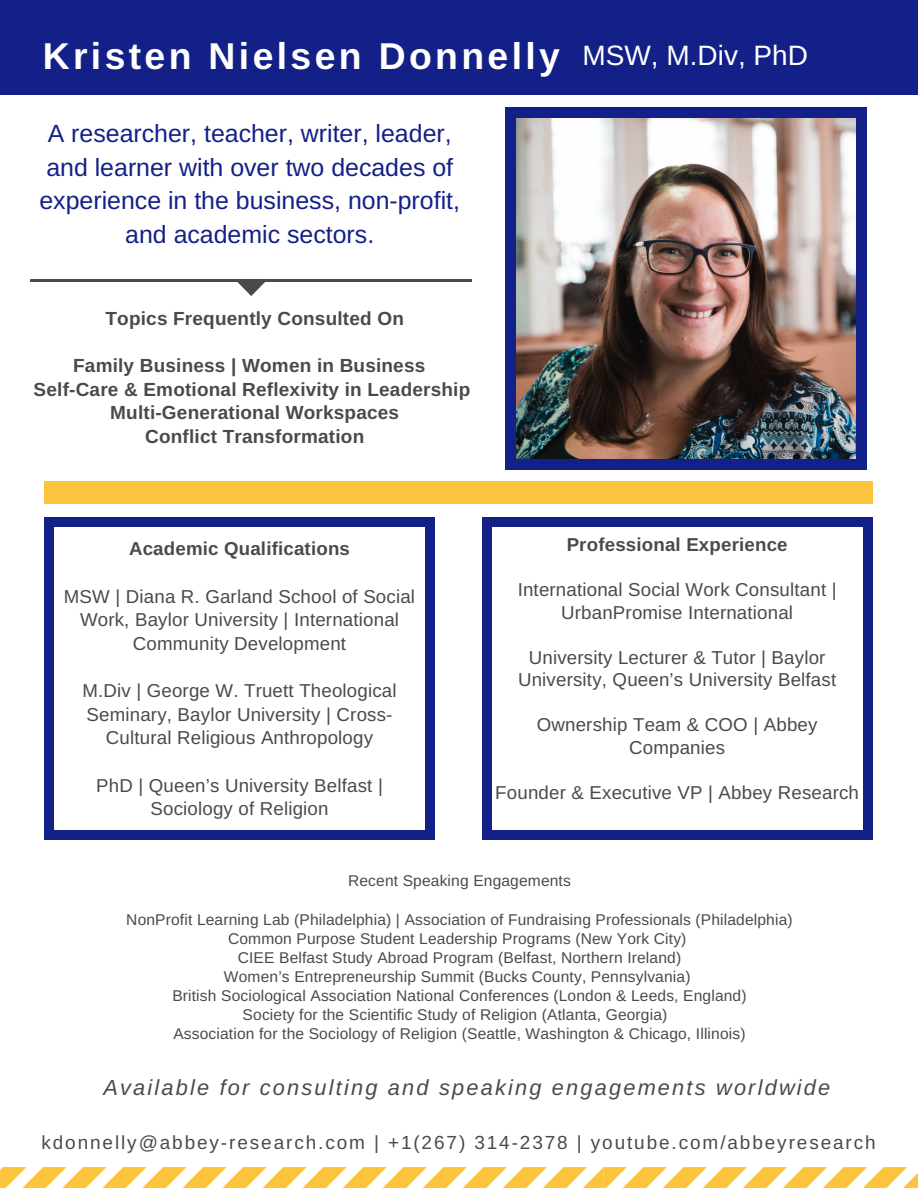
<style>
.page{position:relative;width:918px;height:1188px;background:#fff}
.page>*{position:absolute;margin:0;border:0;box-sizing:border-box;transform-origin:0 0}
.t1{font:700 37.35px "Arimo";letter-spacing:.09em;color:#fff}
.t2{font:28.05px "Arimo";color:#fff}
.t3{font:24.9px/33.8px "Arimo";color:#132087;text-align:center}
.t4{font:italic 21.75px "Arimo";letter-spacing:.1em;color:#4a4a4a}
.t5{font:700 18.9px/23.7px "Arimo";letter-spacing:.01em;color:#4a4a4a;text-align:center}
.t6{font:18.9px "Arimo";letter-spacing:.1em;color:#4a4a4a}
.t7{font:18.75px/23.7px "Arimo";letter-spacing:.01em;color:#4a4a4a;text-align:center}
.t8{font:700 18.75px "Arimo";letter-spacing:.01em;color:#4a4a4a}
.t9{font:15.6px/19.2px "Arimo";letter-spacing:.01em;color:#4a4a4a;text-align:center}
</style>
<div class="page">
<div style="left:0;top:0;width:918px;height:94px;background:#132087"></div>
<svg style="left:30px;top:279px;width:441px;height:17px"></svg>
<hr style="left:30px;top:280px;width:441px;height:2px;background:#4a4a4a">
<div style="left:863px;top:830px;width:9px;height:10px;background:#132087"></div>
<div style="left:482px;top:526px;width:10px;height:305px;background:#132087"></div>
<div style="left:482px;top:830px;width:10px;height:10px;background:#132087"></div>
<div style="left:863px;top:526px;width:9px;height:305px;background:#132087"></div>
<div style="left:491px;top:830px;width:372px;height:10px;background:#132087"></div>
<div style="left:863px;top:517px;width:9px;height:10px;background:#132087"></div>
<div style="left:482px;top:517px;width:10px;height:10px;background:#132087"></div>
<div style="left:491px;top:517px;width:372px;height:10px;background:#132087"></div>
<img style="left:516px;top:118px;width:340px;height:341px">
<svg style="left:0;top:1167px;width:918px;height:21px"></svg>
<div style="left:44px;top:482px;width:829px;height:22px;background:#fcc33c"></div>
<div style="left:425px;top:830px;width:10px;height:10px;background:#132087"></div>
<div style="left:44px;top:526px;width:10px;height:305px;background:#132087"></div>
<div style="left:44px;top:830px;width:10px;height:10px;background:#132087"></div>
<div style="left:425px;top:526px;width:10px;height:305px;background:#132087"></div>
<div style="left:54px;top:830px;width:372px;height:10px;background:#132087"></div>
<div style="left:425px;top:517px;width:10px;height:10px;background:#132087"></div>
<div style="left:44px;top:517px;width:10px;height:10px;background:#132087"></div>
<div style="left:54px;top:517px;width:372px;height:10px;background:#132087"></div>
<div style="left:856px;top:459px;width:11px;height:11px;background:#132087"></div>
<div style="left:505px;top:118px;width:11px;height:341px;background:#132087"></div>
<div style="left:505px;top:459px;width:11px;height:11px;background:#132087"></div>
<div style="left:856px;top:118px;width:11px;height:341px;background:#132087"></div>
<div style="left:515px;top:459px;width:342px;height:11px;background:#132087"></div>
<div style="left:856px;top:107px;width:11px;height:11px;background:#132087"></div>
<div style="left:505px;top:107px;width:11px;height:11px;background:#132087"></div>
<div style="left:515px;top:107px;width:342px;height:11px;background:#132087"></div>
<h1 class="t1" style="left:43px;top:35px;width:519px">Kristen Nielsen Donnelly</h1>
<h3 class="t3" style="left:39px;top:116px;width:422px">A researcher, teacher, writer, leader, and learner with over two decades of experience in the business, non-profit, and academic sectors.</h3>
<h2 class="t2" style="left:582px;top:40px;width:227px">MSW, M.Div, PhD</h2>
<p class="t5" style="left:105px;top:307px;width:300px">Topics Frequently Consulted On</p>
<p class="t5" style="left:34px;top:354px;width:438px">Family Business | Women in Business Self-Care &amp; Emotional Reflexivity in Leadership Multi-Generational Workspaces<br>Conflict Transformation</p>
<p class="t8" style="left:129px;top:538px;width:222px">Academic Qualifications</p>
<p class="t7" style="left:64px;top:584px;width:353px">MSW | Diana R. Garland School of Social<br>Work, Baylor University | International<br>Community Development</p>
<p class="t7" style="left:82px;top:679px;width:316px">M.Div | George W. Truett Theological<br>Seminary, Baylor University | Cross-<br>Cultural Religious Anthropology</p>
<p class="t7" style="left:96px;top:773px;width:288px">PhD | Queen’s University Belfast |<br>Sociology of Religion</p>
<p class="t8" style="left:567px;top:534px;width:222px">Professional Experience</p>
<p class="t7" style="left:518px;top:579px;width:320px;line-height:22.5px">International Social Work Consultant |<br>UrbanPromise International</p>
<p class="t7" style="left:518px;top:646px;width:320px;line-height:22.5px">University Lecturer &amp; Tutor | Baylor<br>University, Queen’s University Belfast</p>
<p class="t7" style="left:537px;top:714px;width:282px;line-height:22.5px">Ownership Team &amp; COO | Abbey<br>Companies</p>
<p class="t7" style="left:495px;top:781px;width:365px">Founder &amp; Executive VP | Abbey Research</p>
<p class="t9" style="left:348px;top:871px;width:224px">Recent Speaking Engagements</p>
<p class="t9" style="left:126px;top:910px;width:668px">NonProfit Learning Lab (Philadelphia) | Association of Fundraising Professionals (Philadelphia)<br>Common Purpose Student Leadership Programs (New York City)<br>CIEE Belfast Study Abroad Program (Belfast, Northern Ireland)<br>Women’s Entrepreneurship Summit (Bucks County, Pennsylvania)<br>British Sociological Association National Conferences (London &amp; Leeds, England)<br>Society for the Scientific Study of Religion (Atlanta, Georgia)<br>Association for the Sociology of Religion (Seattle, Washington &amp; Chicago, Illinois)</p>
<h3 class="t4" style="left:103px;top:1075px;width:728px">Available for consulting and speaking engagements worldwide</h3>
<p class="t6" style="left:41px;top:1132px;width:836px">kdonnelly@abbey-research.com | +1(267) 314-2378 | youtube.com/abbeyresearch</p>
</div>
